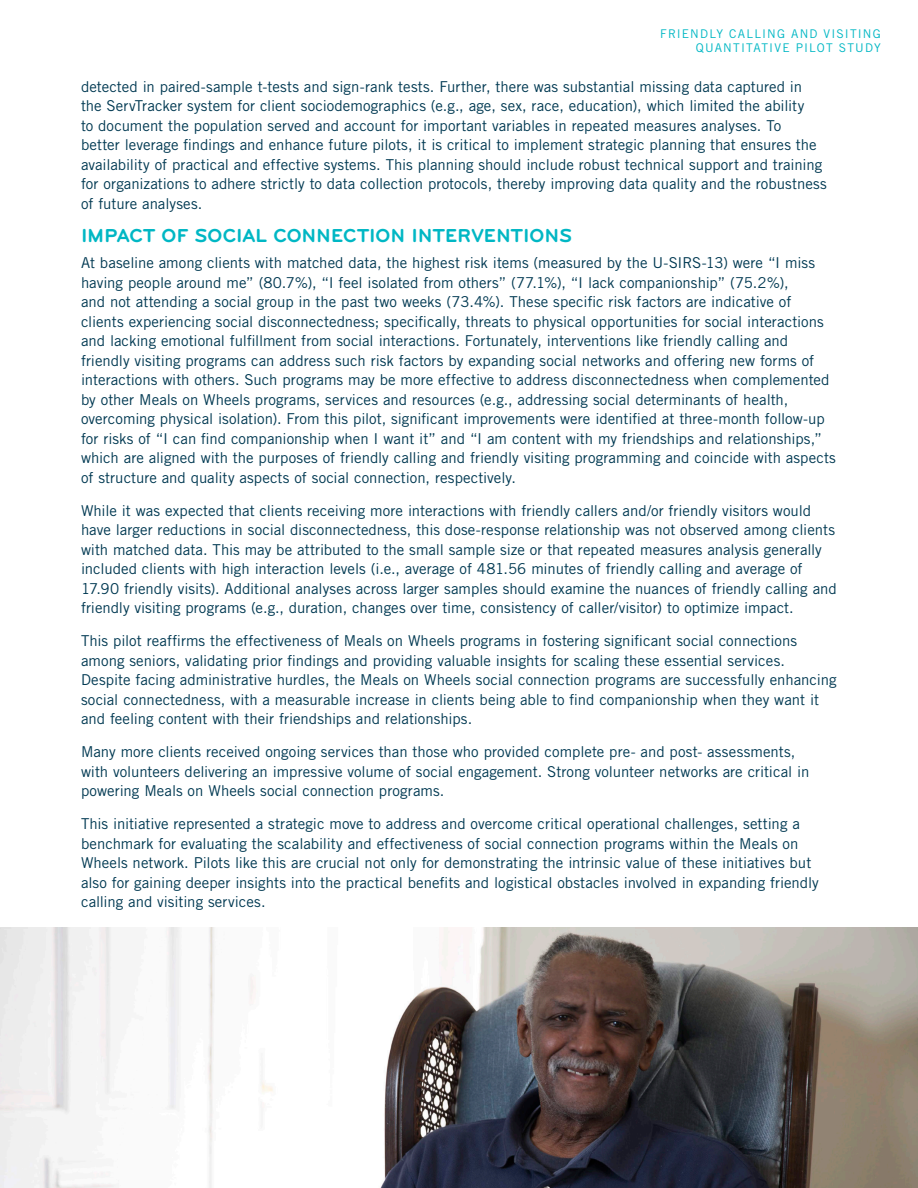
<style>
.page{position:relative;width:918px;height:1188px;background:#fff}
.page>*{position:absolute;margin:0;border:0;box-sizing:border-box;transform-origin:0 0}
.Header{font:700 19.5px "Bryant";letter-spacing:-.01em;color:#00b7c4}
.Header-2{font:15px/19.5px "Trade Gothic LT Std";color:#003952}
.t1{font:12px/14.4px "Trade Gothic LT Std";letter-spacing:.095em;color:#00b7c4;text-align:right}
</style>
<div class="page">
<img style="left:0;top:928px;width:918px;height:260px">
<p class="t1" style="left:660px;top:26px;width:222px">FRIENDLY CALLING AND VISITING<br>QUANTITATIVE PILOT STUDY</p>
<p class="Header-2" style="left:81px;top:77px;width:747px">detected in paired-sample t-tests and sign-rank tests. Further, there was substantial missing data captured in<br>the ServTracker system for client sociodemographics (e.g., age, sex, race, education), which limited the ability<br>to document the population served and account for important variables in repeated measures analyses. To<br>better leverage findings and enhance future pilots, it is critical to implement strategic planning that ensures the availability of practical and effective systems. This planning should include robust technical support and training for organizations to adhere strictly to data collection protocols, thereby improving data quality and the robustness of future analyses.</p>
<p class="Header" style="left:81px;top:224px;width:492px">IMPACT OF SOCIAL CONNECTION INTERVENTIONS</p>
<p class="Header-2" style="left:81px;top:253px;width:756px">At baseline among clients with matched data, the highest risk items (measured by the U-SIRS-13) were “I miss having people around me” (80.7%), “I feel isolated from others” (77.1%), “I lack companionship” (75.2%),<br>and not attending a social group in the past two weeks (73.4%). These specific risk factors are indicative of clients experiencing social disconnectedness; specifically, threats to physical opportunities for social interactions and lacking emotional fulfillment from social interactions. Fortunately, interventions like friendly calling and friendly visiting programs can address such risk factors by expanding social networks and offering new forms of interactions with others. Such programs may be more effective to address disconnectedness when complemented by other Meals on Wheels programs, services and resources (e.g., addressing social determinants of health, overcoming physical isolation). From this pilot, significant improvements were identified at three-month follow-up for risks of “I can find companionship when I want it” and “I am content with my friendships and relationships,” which are aligned with the purposes of friendly calling and friendly visiting programming and coincide with aspects of structure and quality aspects of social connection, respectively.</p>
<p class="Header-2" style="left:81px;top:500px;width:757px">While it was expected that clients receiving more interactions with friendly callers and/or friendly visitors would have larger reductions in social disconnectedness, this dose-response relationship was not observed among clients with matched data. This may be attributed to the small sample size or that repeated measures analysis generally included clients with high interaction levels (i.e., average of 481.56 minutes of friendly calling and average of 17.90 friendly visits). Additional analyses across larger samples should examine the nuances of friendly calling and friendly visiting programs (e.g., duration, changes over time, consistency of caller/visitor) to optimize impact.</p>
<p class="Header-2" style="left:81px;top:631px;width:757px">This pilot reaffirms the effectiveness of Meals on Wheels programs in fostering significant social connections among seniors, validating prior findings and providing valuable insights for scaling these essential services.<br>Despite facing administrative hurdles, the Meals on Wheels social connection programs are successfully enhancing social connectedness, with a measurable increase in clients being able to find companionship when they want it and feeling content with their friendships and relationships.</p>
<p class="Header-2" style="left:81px;top:742px;width:730px">Many more clients received ongoing services than those who provided complete pre- and post- assessments, with volunteers delivering an impressive volume of social engagement. Strong volunteer networks are critical in powering Meals on Wheels social connection programs.</p>
<p class="Header-2" style="left:81px;top:814px;width:739px">This initiative represented a strategic move to address and overcome critical operational challenges, setting a benchmark for evaluating the scalability and effectiveness of social connection programs within the Meals on Wheels network. Pilots like this are crucial not only for demonstrating the intrinsic value of these initiatives but also for gaining deeper insights into the practical benefits and logistical obstacles involved in expanding friendly calling and visiting services.</p>
</div>
